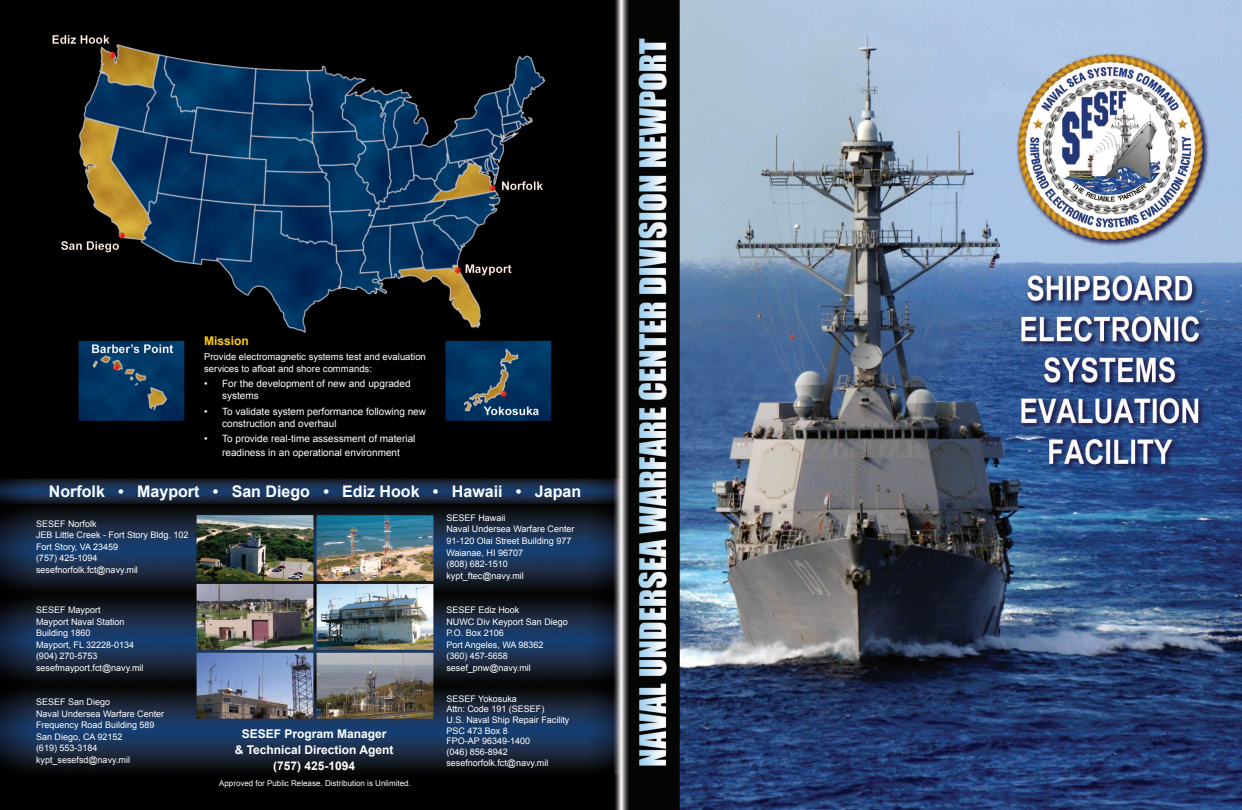
<style>
.page{position:relative;width:1242px;height:810px;background:#fff}
.page>*{position:absolute;margin:0;border:0;box-sizing:border-box;transform-origin:0 0}
.t1{font:700 16px "Arial";color:#fff}
.t2{font:700 12px/15.6px "Arial";color:#fff;text-align:center}
.t3{font:700 12px "Arial";color:#fece08}
.t4{font:10px/12px "Arial";color:#fff}
.t5{font:9.5px/11.4px "Arial";color:#fff}
.t6{font:9px/11.6px "Arial";color:#fff}
.t7{font:8px "Arial";color:#fff}
</style>
<div class="page">
<img style="left:0;top:0;width:1242px;height:810px">
<h2 class="t3" style="left:204px;top:333px;width:46px">Mission</h2>
<p class="t5" style="left:204px;top:351px;width:223px">Provide electromagnetic systems test and evaluation services to afloat and shore commands:</p>
<p class="t4" style="left:222px;top:378px;width:190px;text-indent:-18px">• For the development of new and upgraded systems</p>
<p class="t4" style="left:222px;top:405px;width:205px;text-indent:-18px">• To validate system performance following new construction and overhaul</p>
<p class="t4" style="left:204px;top:432px;width:213px;line-height:14px;text-align:center">• To provide real-time assessment of material readiness in an operational environment</p>
<h1 class="t1" style="left:49px;top:481px;width:534px">Norfolk • Mayport • San Diego • Ediz Hook • Hawaii • Japan</h1>
<p class="t6" style="left:36px;top:518px;width:154px">SESEF Norfolk<br>JEB Little Creek - Fort Story Bldg. 102<br>Fort Story, VA 23459<br>(757) 425-1094 sesefnorfolk.fct@navy.mil</p>
<p class="t6" style="left:36px;top:604px;width:109px">SESEF Mayport<br>Mayport Naval Station<br>Building 1860<br>Mayport, FL 32228-0134 (904) 270-5753 sesefmayport.fct@navy.mil</p>
<p class="t6" style="left:36px;top:696px;width:130px">SESEF San Diego<br>Naval Undersea Warfare Center<br>Frequency Road Building 589<br>San Diego, CA 92152<br>(619) 553-3184 kypt_sesefsd@navy.mil</p>
<h2 class="t2" style="left:235px;top:727px;width:160px">SESEF Program Manager<br>&amp; Technical Direction Agent (757) 425-1094</h2>
<p class="t7" style="left:219px;top:778px;width:193px">Approved for Public Release. Distribution is Unlimited.</p>
<p class="t6" style="left:446px;top:512px;width:130px">SESEF Hawaii<br>Naval Undersea Warfare Center<br>91-120 Olai Street Building 977<br>Waianae, HI 96707<br>(808) 682-1510 kypt_ftec@navy.mil</p>
<p class="t6" style="left:446px;top:604px;width:123px">SESEF Ediz Hook<br>NUWC Div Keyport San Diego<br>P.O. Box 2106<br>Port Angeles, WA 98362<br>(360) 457-5658 sesef_pnw@navy.mil</p>
<p class="t6" style="left:446px;top:693px;width:125px;line-height:10.6px">SESEF Yokosuka<br>Attn: Code 191 (SESEF)<br>U.S. Naval Ship Repair Facility<br>PSC 473 Box 8<br>FPO-AP 96349-1400<br>(046) 856-8942</p>
<p class="t6" style="left:446px;top:758px;width:103px">sesefnorfolk.fct@navy.mil</p>
</div>
